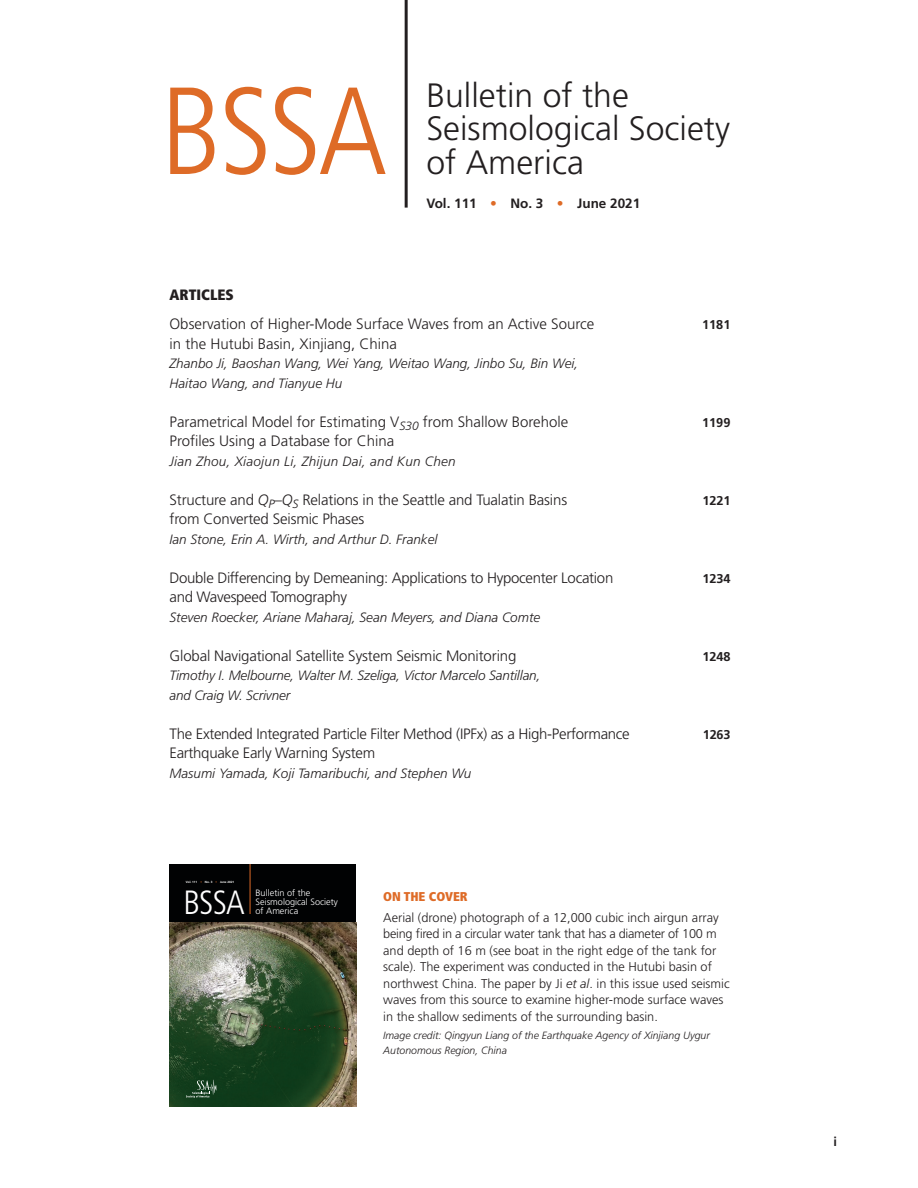
<style>
.page{position:relative;width:918px;height:1188px;background:#fff}
.page>*{position:absolute;margin:0;border:0;box-sizing:border-box;transform-origin:0 0}
.t1{font:300 condensed 123.75px "Frutiger LT Pro";color:#de6b27}
.t2{font:300 33.75px/33.8px "Frutiger LT Pro";color:#231f20}
.t3{font:300 condensed 33.6px "Frutiger LT Std";color:#fff}
.t4{font:300 15px "Frutiger LT Pro";letter-spacing:-.01em;color:#231f20}
.t5{font:900 condensed 15px "Frutiger LT Pro";color:#231f20}
.t6{font:italic 300 13.5px/19.5px "Frutiger LT Pro";color:#231f20}
.t7{font:italic 300 13.5px "Frutiger LT Pro";letter-spacing:.02em;color:#231f20}
.t8{font:700 13.5px "Frutiger LT Pro";color:#231f20}
.t9{font:300 12.75px/16.5px "Frutiger LT Pro";color:#231f20}
.t10{font:700 12.75px "Frutiger LT Pro";letter-spacing:-.01em;color:#231f20}
.t11{font:900 condensed 12.75px "Frutiger LT Pro";color:#de6b27}
.t12{font:italic 300 10.5px/15px "Frutiger LT Pro";color:#231f20}
.t13{font:300 9.15px/9.1px "Frutiger LT Std";color:#fff}
.t14{font:700 3px "Frutiger LT Std";color:#fff}
.s1{color:#de6b27}
.s2{font-style:italic}
</style>
<div class="page">
<hr style="left:405px;top:0;width:3px;height:208px;background:#231f20">
<div style="left:170px;top:865px;width:186px;height:241px;background:#010203"></div>
<img style="left:170px;top:923px;width:186px;height:183px">
<hr style="left:250px;top:865px;width:1px;height:49px;background:#de6b27">
<svg style="left:186px;top:1080px;width:31px;height:18px"></svg>
<h1 class="t1" style="left:160px;top:60px;width:228px">BSSA</h1>
<h2 class="t2" style="left:426px;top:78px;width:305px">Bulletin of the<br>Seismological Society of America</h2>
<p class="t8" style="left:426px;top:195px;width:215px">Vol. 111 <span class="s1">•</span> No. 3 <span class="s1">•</span> June 2021</p>
<p class="t5" style="left:170px;top:285px;width:66px">ARTICLES</p>
<p class="t4" style="left:170px;top:315px;width:426px">Observation of Higher-Mode Surface Waves from an Active Source</p>
<p class="t10" style="left:702px;top:317px;width:30px">1181</p>
<p class="t4" style="left:170px;top:335px;width:229px">in the Hutubi Basin, Xinjiang, China</p>
<p class="t6" style="left:170px;top:354px;width:410px">Zhanbo Ji, Baoshan Wang, Wei Yang, Weitao Wang, Jinbo Su, Bin Wei,<br>Haitao Wang, and Tianyue Hu</p>
<p class="t4" style="left:170px;top:413px;width:400px">Parametrical Model for Estimating V<sub>S30</sub> from Shallow Borehole</p>
<p class="t10" style="left:702px;top:415px;width:30px">1199</p>
<p class="t4" style="left:170px;top:432px;width:226px">Profiles Using a Database for China</p>
<p class="t7" style="left:170px;top:453px;width:288px">Jian Zhou, Xiaojun Li, Zhijun Dai, and Kun Chen</p>
<p class="t4" style="left:170px;top:491px;width:399px">Structure and <span class="s2">Q</span><sub>P</sub><span class="s2">–Q</span><sub>S</sub> Relations in the Seattle and Tualatin Basins</p>
<p class="t10" style="left:703px;top:493px;width:29px">1221</p>
<p class="t4" style="left:170px;top:510px;width:196px">from Converted Seismic Phases</p>
<p class="t6" style="left:170px;top:529px;width:269px">Ian Stone, Erin A. Wirth, and Arthur D. Frankel</p>
<p class="t4" style="left:170px;top:569px;width:445px">Double Differencing by Demeaning: Applications to Hypocenter Location</p>
<p class="t10" style="left:703px;top:571px;width:29px">1234</p>
<p class="t4" style="left:170px;top:588px;width:179px">and Wavespeed Tomography</p>
<p class="t6" style="left:170px;top:607px;width:372px">Steven Roecker, Ariane Maharaj, Sean Meyers, and Diana Comte</p>
<p class="t4" style="left:170px;top:647px;width:348px">Global Navigational Satellite System Seismic Monitoring</p>
<p class="t10" style="left:703px;top:649px;width:29px">1248</p>
<p class="t6" style="left:170px;top:666px;width:372px">Timothy I. Melbourne, Walter M. Szeliga, Victor Marcelo Santillan, and Craig W. Scrivner</p>
<p class="t4" style="left:170px;top:725px;width:462px">The Extended Integrated Particle Filter Method (IPFx) as a High-Performance</p>
<p class="t10" style="left:703px;top:727px;width:29px">1263</p>
<p class="t4" style="left:170px;top:744px;width:207px">Earthquake Early Warning System</p>
<p class="t6" style="left:170px;top:763px;width:303px">Masumi Yamada, Koji Tamaribuchi, and Stephen Wu</p>
<p class="t14" style="left:186px;top:881px;width:50px">Vol. 111 <span class="s1">•</span> No. 3 <span class="s1">•</span> June 2021</p>
<h3 class="t3" style="left:183px;top:883px;width:63px">BSSA</h3>
<p class="t13" style="left:256px;top:888px;width:84px">Bulletin of the<br>Seismological Society of America</p>
<p class="t11" style="left:383px;top:889px;width:78px">ON THE COVER</p>
<p class="t9" style="left:383px;top:909px;width:348px">Aerial (drone) photograph of a 12,000 cubic inch airgun array being fired in a circular water tank that has a diameter of 100 m and depth of 16 m (see boat in the right edge of the tank for scale). The experiment was conducted in the Hutubi basin of northwest China. The paper by Ji <span class="s2">et al</span>. in this issue used seismic waves from this source to examine higher-mode surface waves in the shallow sediments of the surrounding basin.</p>
<p class="t12" style="left:383px;top:1028px;width:328px">Image credit: Qingyun Liang of the Earthquake Agency of Xinjiang Uygur<br>Autonomous Region, China</p>
<p class="t10" style="left:833px;top:1134px;width:5px">i</p>
</div>
